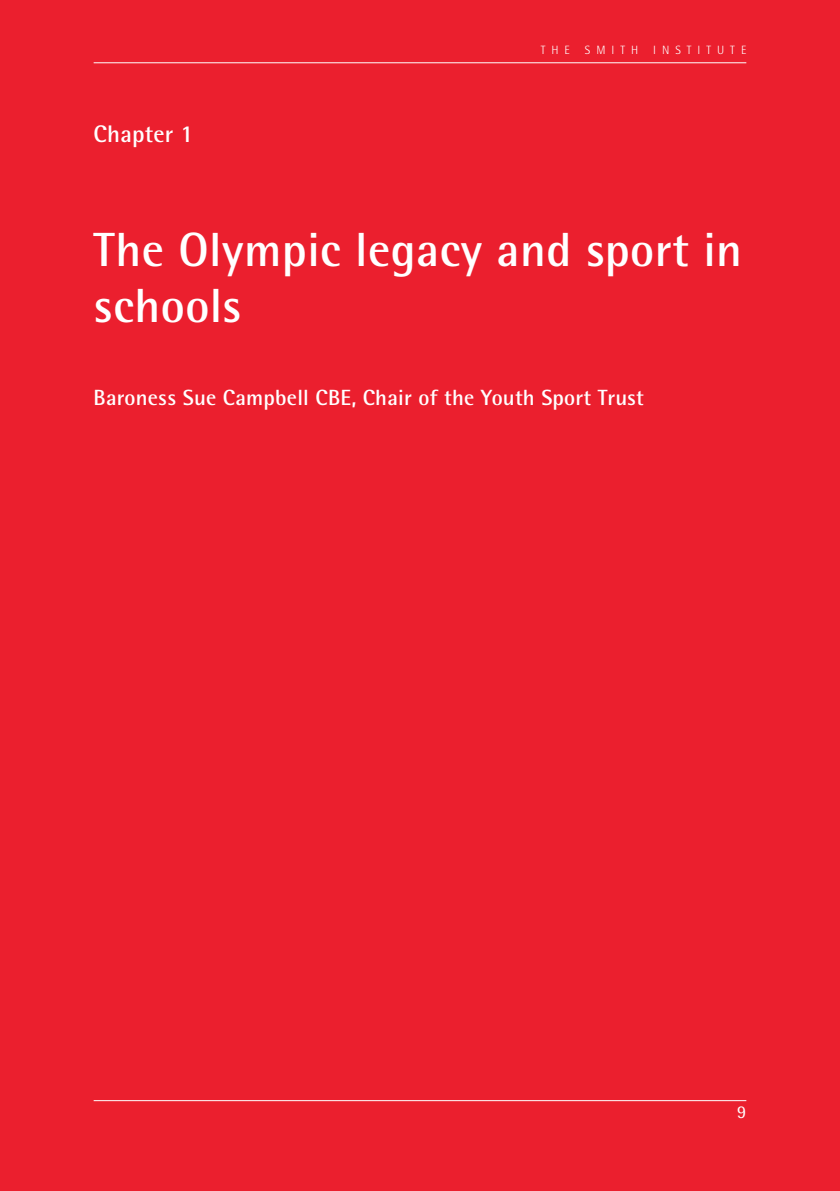
<style>
.page{position:relative;width:840px;height:1191px;background:#fff}
.page>*{position:absolute;margin:0;border:0;box-sizing:border-box;transform-origin:0 0}
.t1{font:700 48px/56px "Rotis Semi Sans Std";letter-spacing:.01em;color:#fff}
.t2{font:700 24px "Rotis Semi Sans Std";letter-spacing:.01em;color:#fff}
.t3{font:700 22px "Rotis Semi Sans Std";letter-spacing:.01em;color:#fff}
.t4{font:18px "Rotis Semi Sans Std";color:#fff}
.t5{font:300 12px "Rotis Semi Sans Std";letter-spacing:.5em;color:#fff}
</style>
<div class="page">
<div style="left:0;top:0;width:839px;height:1191px;background:#eb1f2e"></div>
<hr style="left:94px;top:62px;width:652px;height:1px;background:#fff">
<hr style="left:94px;top:1100px;width:652px;height:1px;background:#fff">
<p class="t2" style="left:94px;top:119px;width:101px">Chapter 1</p>
<p class="t5" style="left:540px;top:43px;width:207px">THE SMITH INSTITUTE</p>
<h1 class="t1" style="left:94px;top:221px;width:649px">The Olympic legacy and sport in schools</h1>
<p class="t3" style="left:94px;top:384px;width:551px">Baroness Sue Campbell CBE, Chair of the Youth Sport Trust</p>
<p class="t4" style="left:736px;top:1101px;width:11px">9</p>
</div>
